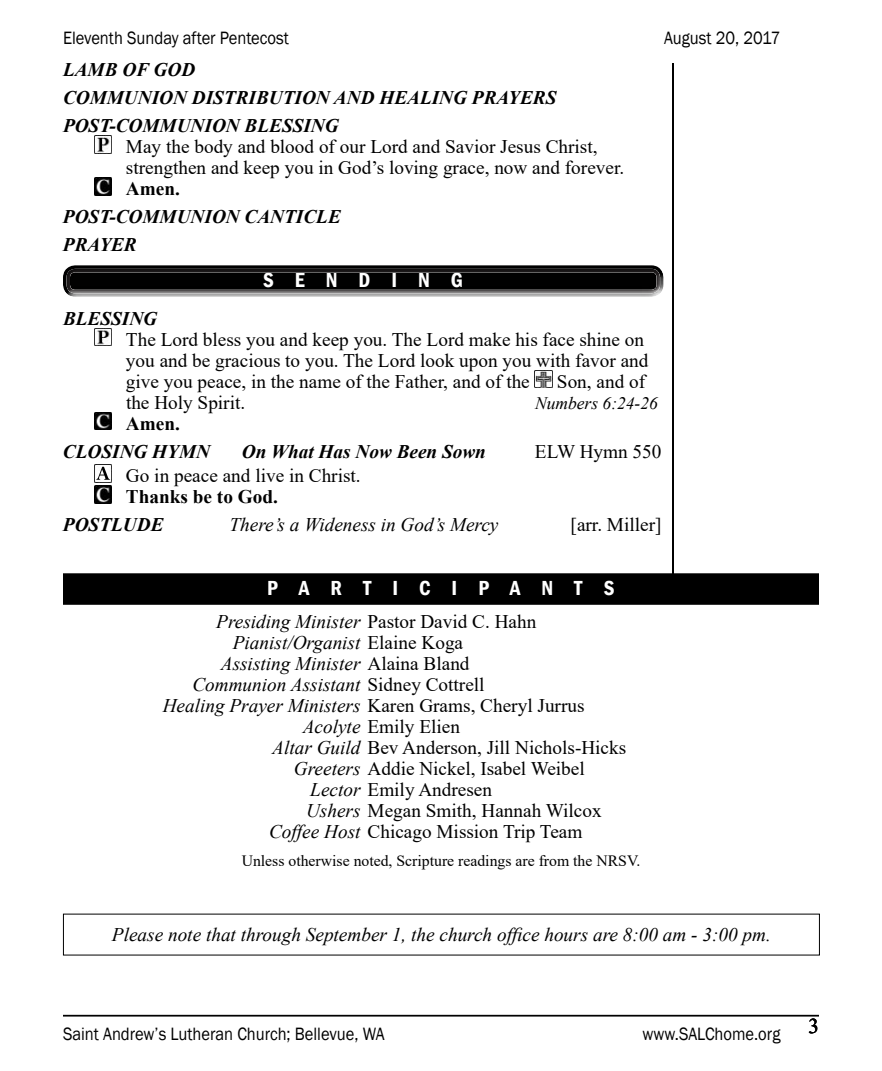
<style>
.page{position:relative;width:882px;height:1071px;background:#fff}
.page>*{position:absolute;margin:0;border:0;box-sizing:border-box;transform-origin:0 0}
.t1{font:600 condensed 21px "Franklin Gothic";letter-spacing:1em;color:#fff}
.t2{font:21px "Times New Roman";color:#000}
.t3{font:19.25px/21px "Times New Roman";color:#000}
.t4{font:italic 19.25px "Times New Roman";color:#000}
.t5{font:italic 700 19.25px/28px "Times New Roman";color:#000}
.t6{font:700 19.25px "Times New Roman";color:#000}
.t7{font:18.38px "Franklin Gothic";color:#000;scale:.9 1}
.t8{font:italic 17.5px "Times New Roman";color:#000}
.t9{font:15.75px "Times New Roman";color:#000}
.s1{font-style:normal}
.s2{font-style:italic}
</style>
<div class="page">
<hr style="left:672px;top:63px;width:2px;height:945px;background:#000">
<div style="left:662px;top:589px;width:23px;height:419px;background:#fff"></div>
<hr style="left:63px;top:1015px;width:756px;height:2px;background:#000">
<img style="left:94px;top:136px;width:18px;height:17px">
<img style="left:94px;top:178px;width:18px;height:17px">
<div style="left:62px;top:271px;width:603px;height:26px;background:#b4b4b4"></div>
<div style="left:62px;top:258px;width:603px;height:37px;background:#000;opacity:.75"></div>
<img style="left:94px;top:328px;width:18px;height:18px">
<img style="left:535px;top:370px;width:17px;height:18px">
<img style="left:94px;top:412px;width:18px;height:18px">
<img style="left:94px;top:465px;width:18px;height:17px">
<img style="left:94px;top:486px;width:18px;height:17px">
<div style="left:66px;top:577px;width:750px;height:24px;background:#000"></div>
<div style="left:63px;top:573px;width:756px;height:32px;border:7px solid #000"></div>
<p class="t7" style="left:63px;top:27px;width:253px">Eleventh Sunday after Pentecost</p>
<p class="t7" style="left:664px;top:27px;width:131px">August 20, 2017</p>
<p class="t5" style="left:63px;top:55px;width:495px">LAMB OF GOD<br>COMMUNION DISTRIBUTION AND HEALING PRAYERS<br>POST-COMMUNION BLESSING</p>
<p class="t3" style="left:126px;top:135px;width:500px">May the body and blood of our Lord and Savior Jesus Christ, strengthen and keep you in God’s loving grace, now and forever.</p>
<p class="t6" style="left:126px;top:175px;width:55px">Amen.</p>
<p class="t5" style="left:63px;top:202px;width:279px">POST-COMMUNION CANTICLE<br>PRAYER</p>
<p class="t1" style="left:263px;top:266px;width:202px">SENDING</p>
<p class="t5" style="left:63px;top:304px;width:96px">BLESSING</p>
<p class="t3" style="left:126px;top:328px;width:524px">The Lord bless you and keep you. The Lord make his face shine on you and be gracious to you. The Lord look upon you with favor and give you peace, in the name of the Father, and of the</p>
<p class="t3" style="left:557px;top:370px;width:90px">Son, and of</p>
<p class="t3" style="left:126px;top:391px;width:121px">the Holy Spirit.</p>
<p class="t8" style="left:535px;top:391px;width:124px">Numbers 6:24-26</p>
<p class="t6" style="left:126px;top:409px;width:55px">Amen.</p>
<p class="t5" style="left:63px;top:437px;width:149px">CLOSING HYMN</p>
<p class="t5" style="left:242px;top:437px;width:246px">On What Has Now Been Sown</p>
<p class="t3" style="left:535px;top:440px;width:128px">ELW Hymn 550</p>
<p class="t3" style="left:126px;top:464px;width:236px">Go in peace and live in Christ.</p>
<p class="t6" style="left:126px;top:483px;width:153px">Thanks be to God.</p>
<p class="t5" style="left:63px;top:510px;width:102px">POSTLUDE</p>
<p class="t4" style="left:230px;top:511px;width:270px">There’s a Wideness in God’s Mercy</p>
<p class="t3" style="left:571px;top:513px;width:92px">[arr. Miller]</p>
<p class="t1" style="left:267px;top:574px;width:349px">PARTICIPANTS</p>
<p class="t4" style="left:216px;top:608px;width:322px">Presiding Minister <span class="s1">Pastor David C. Hahn</span></p>
<p class="t4" style="left:233px;top:629px;width:232px">Pianist/Organist <span class="s1">Elaine Koga</span></p>
<p class="t4" style="left:221px;top:650px;width:250px">Assisting Minister <span class="s1">Alaina Bland</span></p>
<p class="t4" style="left:192px;top:671px;width:294px">Communion Assistant <span class="s1">Sidney Cottrell</span></p>
<p class="t3" style="left:163px;top:694px;width:423px"><span class="s2">Healing Prayer Ministers</span> Karen Grams, Cheryl Jurrus</p>
<p class="t3" style="left:303px;top:715px;width:159px"><span class="s2">Acolyte</span> Emily Elien</p>
<p class="t3" style="left:272px;top:736px;width:356px"><span class="s2">Altar Guild</span> Bev Anderson, Jill Nichols-Hicks</p>
<p class="t3" style="left:294px;top:757px;width:292px"><span class="s2">Greeters</span> Addie Nickel, Isabel Weibel</p>
<p class="t3" style="left:310px;top:778px;width:183px"><span class="s2">Lector</span> Emily Andresen</p>
<p class="t3" style="left:306px;top:799px;width:297px"><span class="s2">Ushers</span> Megan Smith, Hannah Wilcox</p>
<p class="t3" style="left:269px;top:820px;width:315px"><span class="s2">Coffee Host</span> Chicago Mission Trip Team</p>
<p class="t9" style="left:242px;top:849px;width:400px">Unless otherwise noted, Scripture readings are from the NRSV.</p>
<p class="t4" style="left:112px;top:922px;width:660px">Please note that through September 1, the church office hours are 8:00 am - 3:00 pm.</p>
<p class="t7" style="left:63px;top:1022px;width:359px">Saint Andrew’s Lutheran Church; Bellevue, WA</p>
<p class="t7" style="left:643px;top:1022px;width:155px">www.SALChome.org</p>
<p class="t2" style="left:808px;top:1011px;width:12px">3</p>
</div>
